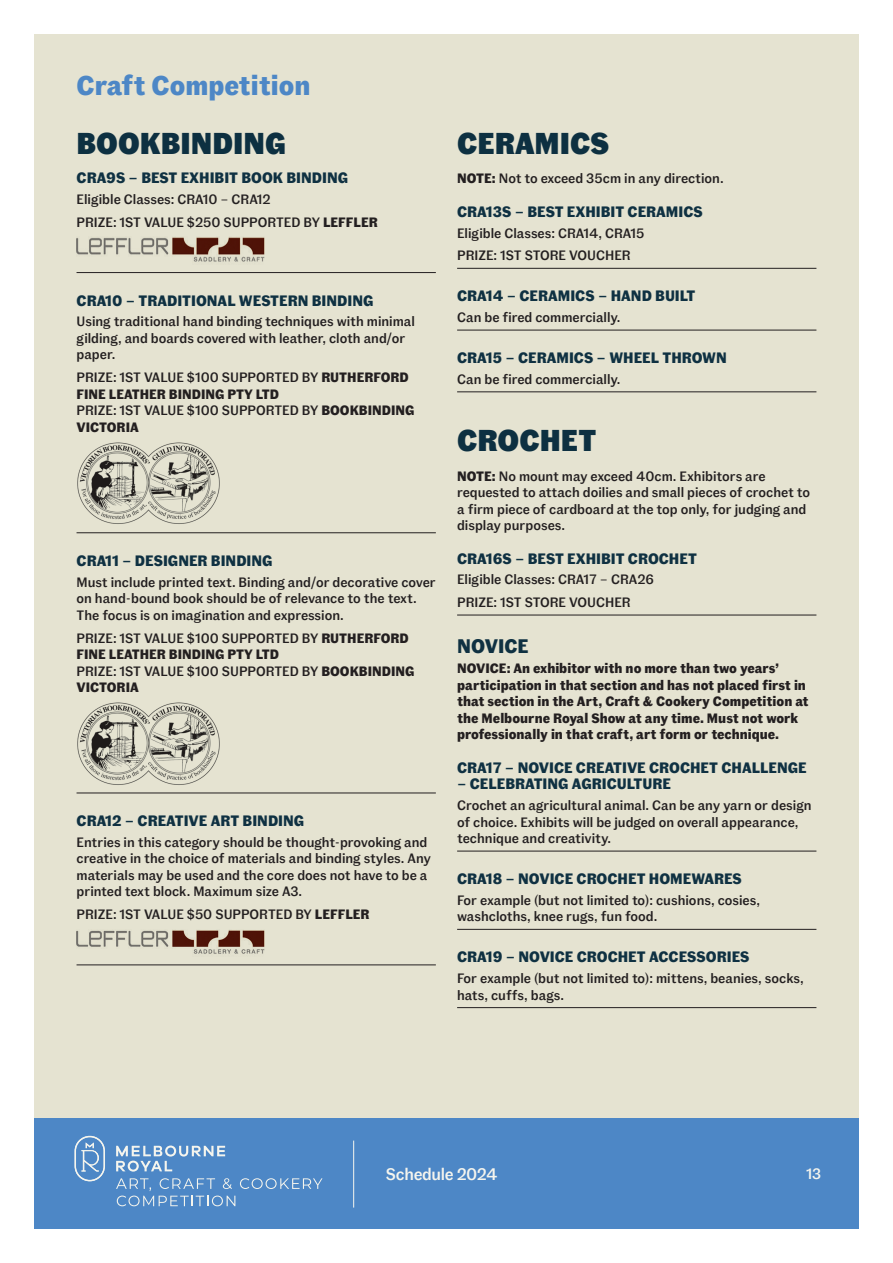
<style>
.page{position:relative;width:893px;height:1263px;background:#fff}
.page>*{position:absolute;margin:0;border:0;box-sizing:border-box;transform-origin:0 0}
.t1{font:900 30px "Fann Grotesque Pro";color:#0d3041}
.t2{font:700 27px "Fann Grotesque Pro";color:#4d87c6}
.t3{font:700 19.5px "Fann Grotesque Pro";color:#0f3142}
.t4{font:500 16.65px "Fann Grotesque Pro";letter-spacing:-.02em;color:#f5f5ee}
.t5{font:700 15px "Fann Grotesque Pro";color:#0f3142}
.t6{font:500 15px "Fann Grotesque Pro";color:#f5f5ee}
.t7{font:500 13.5px/16.5px "Fann Grotesque Pro";color:#231f20}
.t8{font:700 13.5px/16.5px "Fann Grotesque Pro";color:#231f20}
.s1{font-weight:700}
</style>
<div class="page">
<div style="left:34px;top:34px;width:825px;height:1084px;background:#e5e3d1"></div>
<div style="left:34px;top:1118px;width:825px;height:111px;background:#4d87c6"></div>
<hr style="left:353px;top:1140px;width:1px;height:67px;background:#f5f5ee">
<svg style="left:75px;top:1136px;width:30px;height:45px"></svg>
<svg style="left:116px;top:1145px;width:109px;height:26px"></svg>
<svg style="left:116px;top:1178px;width:206px;height:28px"></svg>
<hr style="left:77px;top:272px;width:359px;height:1px;background:#231f20">
<hr style="left:77px;top:532px;width:359px;height:1px;background:#231f20">
<hr style="left:77px;top:793px;width:359px;height:1px;background:#231f20">
<hr style="left:77px;top:964px;width:359px;height:1px;background:#231f20">
<img style="left:77px;top:237px;width:187px;height:25px">
<img style="left:77px;top:442px;width:143px;height:82px">
<img style="left:77px;top:702px;width:143px;height:83px">
<img style="left:77px;top:930px;width:187px;height:24px">
<hr style="left:457px;top:268px;width:359px;height:1px;background:#231f20">
<hr style="left:457px;top:330px;width:359px;height:1px;background:#231f20">
<hr style="left:457px;top:391px;width:359px;height:1px;background:#231f20">
<hr style="left:457px;top:615px;width:359px;height:1px;background:#231f20">
<hr style="left:457px;top:851px;width:359px;height:1px;background:#231f20">
<hr style="left:457px;top:929px;width:359px;height:1px;background:#231f20">
<hr style="left:457px;top:1007px;width:359px;height:1px;background:#231f20">
<h2 class="t2" style="left:77px;top:70px;width:235px">Craft Competition</h2>
<h1 class="t1" style="left:77px;top:126px;width:211px">BOOKBINDING</h1>
<p class="t5" style="left:77px;top:169px;width:273px">CRA9S – BEST EXHIBIT BOOK BINDING</p>
<p class="t7" style="left:77px;top:188px;width:303px;line-height:23px">Eligible Classes: CRA10 – CRA12<br>PRIZE: 1ST VALUE $250 SUPPORTED BY <span class="s1">LEFFLER</span></p>
<p class="t5" style="left:77px;top:291px;width:299px">CRA10 – TRADITIONAL WESTERN BINDING</p>
<p class="t7" style="left:77px;top:314px;width:340px">Using traditional hand binding techniques with minimal gilding, and boards covered with leather, cloth and/or paper.</p>
<p class="t7" style="left:77px;top:370px;width:339px">PRIZE: 1ST VALUE $100 SUPPORTED BY <span class="s1">RUTHERFORD<br>FINE LEATHER BINDING PTY LTD<br></span>PRIZE: 1ST VALUE $100 SUPPORTED BY <span class="s1">BOOKBINDING<br>VICTORIA</span></p>
<p class="t5" style="left:77px;top:552px;width:198px">CRA11 – DESIGNER BINDING</p>
<p class="t7" style="left:77px;top:574px;width:361px">Must include printed text. Binding and/or decorative cover on hand-bound book should be of relevance to the text.<br>The focus is on imagination and expression.</p>
<p class="t7" style="left:77px;top:630px;width:339px">PRIZE: 1ST VALUE $100 SUPPORTED BY <span class="s1">RUTHERFORD<br>FINE LEATHER BINDING PTY LTD<br></span>PRIZE: 1ST VALUE $100 SUPPORTED BY <span class="s1">BOOKBINDING<br>VICTORIA</span></p>
<p class="t5" style="left:77px;top:812px;width:229px">CRA12 – CREATIVE ART BINDING</p>
<p class="t7" style="left:77px;top:834px;width:356px">Entries in this category should be thought-provoking and creative in the choice of materials and binding styles. Any materials may be used and the core does not have to be a printed text block. Maximum size A3.</p>
<p class="t7" style="left:77px;top:907px;width:295px">PRIZE: 1ST VALUE $50 SUPPORTED BY <span class="s1">LEFFLER</span></p>
<h1 class="t1" style="left:457px;top:126px;width:154px">CERAMICS</h1>
<p class="t7" style="left:457px;top:171px;width:268px"><span class="s1">NOTE:</span> Not to exceed 35cm in any direction.</p>
<p class="t5" style="left:457px;top:203px;width:247px">CRA13S – BEST EXHIBIT CERAMICS</p>
<p class="t7" style="left:457px;top:222px;width:189px;line-height:23px">Eligible Classes: CRA14, CRA15<br>PRIZE: 1ST STORE VOUCHER</p>
<p class="t5" style="left:457px;top:287px;width:240px">CRA14 – CERAMICS – HAND BUILT</p>
<p class="t7" style="left:457px;top:310px;width:165px">Can be fired commercially.</p>
<p class="t5" style="left:457px;top:349px;width:271px">CRA15 – CERAMICS – WHEEL THROWN</p>
<p class="t7" style="left:457px;top:371px;width:165px">Can be fired commercially.</p>
<h1 class="t1" style="left:457px;top:423px;width:141px">CROCHET</h1>
<p class="t7" style="left:457px;top:468px;width:355px"><span class="s1">NOTE:</span> No mount may exceed 40cm. Exhibitors are requested to attach doilies and small pieces of crochet to a firm piece of cardboard at the top only, for judging and display purposes.</p>
<p class="t5" style="left:457px;top:549px;width:241px">CRA16S – BEST EXHIBIT CROCHET</p>
<p class="t7" style="left:457px;top:568px;width:198px;line-height:23px">Eligible Classes: CRA17 – CRA26<br>PRIZE: 1ST STORE VOUCHER</p>
<h3 class="t3" style="left:457px;top:634px;width:73px">NOVICE</h3>
<p class="t8" style="left:457px;top:661px;width:353px">NOVICE: An exhibitor with no more than two years’ participation in that section and has not placed first in that section in the Art, Craft &amp; Cookery Competition at the Melbourne Royal Show at any time. Must not work professionally in that craft, art form or technique.</p>
<p class="t5" style="left:457px;top:759px;width:351px">CRA17 – NOVICE CREATIVE CROCHET CHALLENGE</p>
<p class="t5" style="left:457px;top:775px;width:215px">– CELEBRATING AGRICULTURE</p>
<p class="t7" style="left:457px;top:798px;width:356px">Crochet an agricultural animal. Can be any yarn or design of choice. Exhibits will be judged on overall appearance, technique and creativity.</p>
<p class="t5" style="left:457px;top:870px;width:286px">CRA18 – NOVICE CROCHET HOMEWARES</p>
<p class="t7" style="left:457px;top:892px;width:305px">For example (but not limited to): cushions, cosies, washcloths, knee rugs, fun food.</p>
<p class="t5" style="left:457px;top:948px;width:294px">CRA19 – NOVICE CROCHET ACCESSORIES</p>
<p class="t7" style="left:457px;top:971px;width:348px">For example (but not limited to): mittens, beanies, socks, hats, cuffs, bags.</p>
<p class="t4" style="left:386px;top:1164px;width:113px">Schedule 2024</p>
<p class="t6" style="left:806px;top:1165px;width:17px">13</p>
</div>
